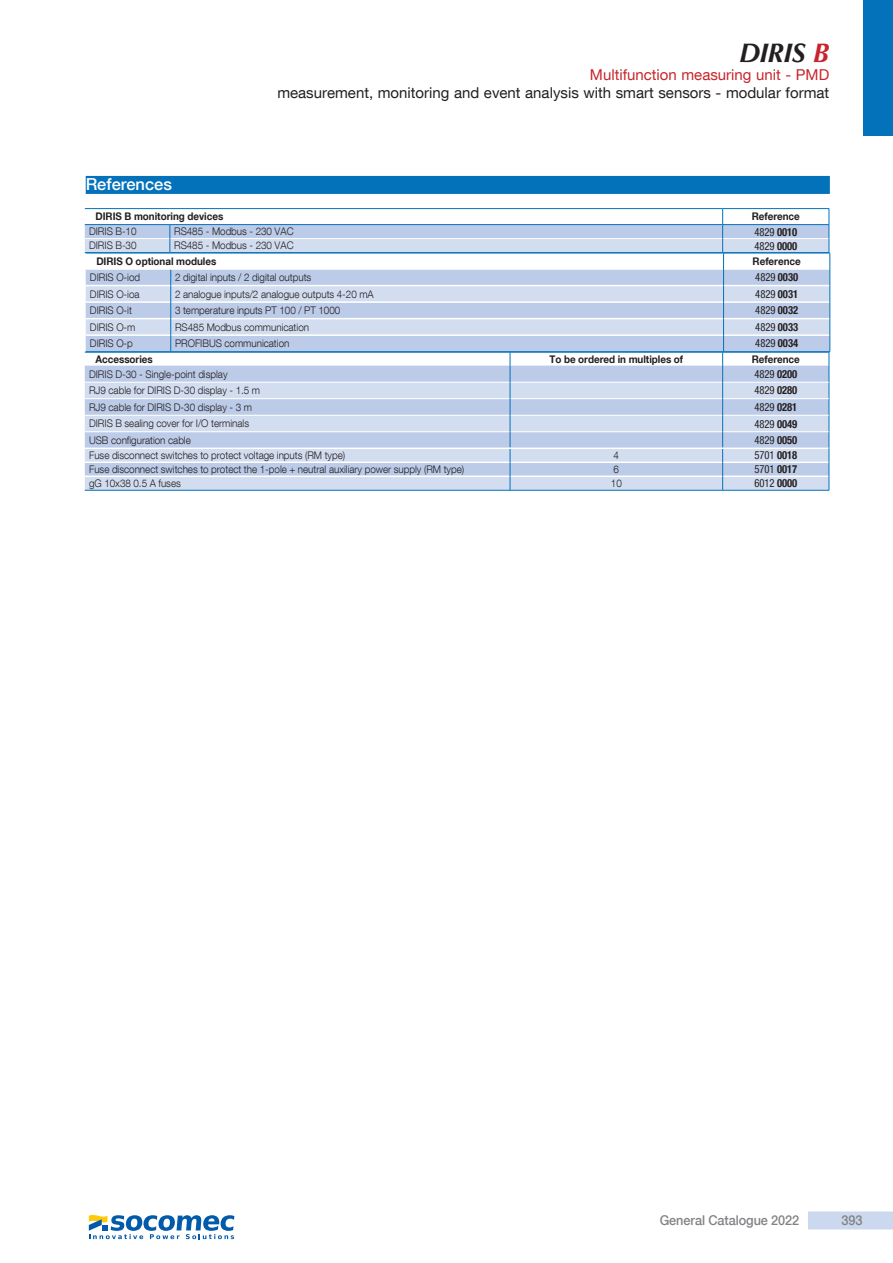
<style>
.page{position:relative;width:893px;height:1263px;background:#fff}
.page>*{position:absolute;margin:0;border:0;box-sizing:border-box;transform-origin:0 0}
.t1{font:italic 700 27px "Optima LT Std";letter-spacing:-.025em;color:#231f20}
.titre_Bandeau_réf{font:500 16.5px "Helvetica Neue LT Com";color:#fff}
.t2{font:15px "Helvetica Neue LT Com";color:#231f20}
.t3{font:15px "Helvetica Neue LT Com";color:#c8242b}
.t4{font:500 13.5px "Helvetica Neue LT Com";letter-spacing:-.005em;color:#808285;scale:.94 1}
.Ref_produit{font:condensed 11.25px "Helvetica Neue LT Com";color:#231f20;scale:.94 1}
.texte_tablo_Gauch{font:300 10.5px "Helvetica Neue LT Com";letter-spacing:-.005em;color:#231f20;scale:.94 1}
.Tetiere_tablo_Gau{font:700 10.5px "Helvetica Neue LT Com";letter-spacing:-.005em;color:#231f20;scale:.94 1}
.Tetiere_tablo_cen{font:700 10.5px "Helvetica Neue LT Com";letter-spacing:-.005em;color:#231f20;scale:.94 1}
.texte_tablo_Centr{font:300 10.5px "Helvetica Neue LT Com";color:#231f20;scale:.94 1}
.s1{color:#c8242b}
.s2{font-weight:700}
</style>
<div class="page">
<div style="left:808px;top:1211px;width:85px;height:18px;background:#ccd8ed"></div>
<div style="left:863px;top:0;width:30px;height:136px;background:#0372bb"></div>
<div style="left:86px;top:176px;width:744px;height:18px;background:#0372bb"></div>
<hr style="left:723px;top:208px;width:106px;height:1px;background:#0372bb">
<hr style="left:85px;top:208px;width:85px;height:1px;background:#0372bb">
<hr style="left:170px;top:208px;width:553px;height:1px;background:#0372bb">
<svg style="left:85px;top:209px;width:746px;height:281px"></svg>
<hr style="left:85px;top:490px;width:425px;height:1px;background:#0372bb">
<hr style="left:510px;top:490px;width:213px;height:1px;background:#0372bb">
<hr style="left:723px;top:490px;width:106px;height:1px;background:#0372bb">
<svg style="left:89px;top:1215px;width:145px;height:24px"></svg>
<p class="titre_Bandeau_réf" style="left:86px;top:175px;width:88px">References</p>
<h1 class="t1" style="left:739px;top:37px;width:92px">DIRIS <span class="s1">B</span></h1>
<h3 class="t3" style="left:590px;top:66px;width:241px">Multifunction measuring unit - PMD</h3>
<h3 class="t2" style="left:277px;top:84px;width:553px">measurement, monitoring and event analysis with smart sensors - modular format</h3>
<p class="Tetiere_tablo_Gau" style="left:95px;top:210px;width:138px">DIRIS B monitoring devices</p>
<p class="Tetiere_tablo_cen" style="left:752px;top:210px;width:53px">Reference</p>
<p class="texte_tablo_Gauch" style="left:89px;top:225px;width:52px">DIRIS B-10</p>
<p class="texte_tablo_Gauch" style="left:174px;top:225px;width:129px">RS485 - Modbus - 230 VAC</p>
<p class="Ref_produit" style="left:754px;top:225px;width:47px">4829 <span class="s2">0010</span></p>
<p class="texte_tablo_Gauch" style="left:89px;top:239px;width:52px">DIRIS B-30</p>
<p class="texte_tablo_Gauch" style="left:174px;top:239px;width:129px">RS485 - Modbus - 230 VAC</p>
<p class="Ref_produit" style="left:754px;top:239px;width:47px">4829 <span class="s2">0000</span></p>
<p class="Tetiere_tablo_Gau" style="left:96px;top:254px;width:129px">DIRIS O optional modules</p>
<p class="Tetiere_tablo_cen" style="left:753px;top:254px;width:53px">Reference</p>
<p class="texte_tablo_Gauch" style="left:90px;top:271px;width:55px">DIRIS O-iod</p>
<p class="texte_tablo_Gauch" style="left:175px;top:271px;width:147px">2 digital inputs / 2 digital outputs</p>
<p class="Ref_produit" style="left:755px;top:271px;width:47px">4829 <span class="s2">0030</span></p>
<p class="texte_tablo_Gauch" style="left:90px;top:287px;width:54px">DIRIS O-ioa</p>
<p class="texte_tablo_Gauch" style="left:175px;top:287px;width:213px">2 analogue inputs/2 analogue outputs 4-20 mA</p>
<p class="Ref_produit" style="left:755px;top:287px;width:47px">4829 <span class="s2">0031</span></p>
<p class="texte_tablo_Gauch" style="left:90px;top:304px;width:46px">DIRIS O-it</p>
<p class="texte_tablo_Gauch" style="left:175px;top:304px;width:177px">3 temperature inputs PT 100 / PT 1000</p>
<p class="Ref_produit" style="left:755px;top:304px;width:47px">4829 <span class="s2">0032</span></p>
<p class="texte_tablo_Gauch" style="left:90px;top:320px;width:50px">DIRIS O-m</p>
<p class="texte_tablo_Gauch" style="left:175px;top:320px;width:144px">RS485 Modbus communication</p>
<p class="Ref_produit" style="left:755px;top:320px;width:47px">4829 <span class="s2">0033</span></p>
<p class="texte_tablo_Gauch" style="left:90px;top:337px;width:47px">DIRIS O-p</p>
<p class="texte_tablo_Gauch" style="left:175px;top:337px;width:123px">PROFIBUS communication</p>
<p class="Ref_produit" style="left:755px;top:337px;width:47px">4829 <span class="s2">0034</span></p>
<p class="Tetiere_tablo_Gau" style="left:95px;top:352px;width:63px">Accessories</p>
<p class="Tetiere_tablo_cen" style="left:549px;top:352px;width:144px">To be ordered in multiples of</p>
<p class="Tetiere_tablo_cen" style="left:752px;top:352px;width:53px">Reference</p>
<p class="texte_tablo_Gauch" style="left:89px;top:367px;width:149px">DIRIS D-30 - Single-point display</p>
<p class="Ref_produit" style="left:754px;top:367px;width:47px">4829 <span class="s2">0200</span></p>
<p class="texte_tablo_Gauch" style="left:89px;top:384px;width:183px">RJ9 cable for DIRIS D-30 display - 1.5 m</p>
<p class="Ref_produit" style="left:754px;top:384px;width:47px">4829 <span class="s2">0280</span></p>
<p class="texte_tablo_Gauch" style="left:89px;top:401px;width:175px">RJ9 cable for DIRIS D-30 display - 3 m</p>
<p class="Ref_produit" style="left:754px;top:400px;width:47px">4829 <span class="s2">0281</span></p>
<p class="texte_tablo_Gauch" style="left:89px;top:417px;width:172px">DIRIS B sealing cover for I/O terminals</p>
<p class="Ref_produit" style="left:754px;top:417px;width:47px">4829 <span class="s2">0049</span></p>
<p class="texte_tablo_Gauch" style="left:89px;top:434px;width:110px">USB configuration cable</p>
<p class="Ref_produit" style="left:754px;top:433px;width:47px">4829 <span class="s2">0050</span></p>
<p class="texte_tablo_Gauch" style="left:89px;top:449px;width:274px">Fuse disconnect switches to protect voltage inputs (RM type)</p>
<p class="texte_tablo_Centr" style="left:614px;top:449px;width:7px">4</p>
<p class="Ref_produit" style="left:754px;top:449px;width:47px">5701 <span class="s2">0018</span></p>
<p class="texte_tablo_Gauch" style="left:89px;top:463px;width:401px">Fuse disconnect switches to protect the 1-pole + neutral auxiliary power supply (RM type)</p>
<p class="texte_tablo_Centr" style="left:614px;top:463px;width:7px">6</p>
<p class="Ref_produit" style="left:754px;top:463px;width:47px">5701 <span class="s2">0017</span></p>
<p class="texte_tablo_Gauch" style="left:89px;top:477px;width:99px">gG 10x38 0.5 A fuses</p>
<p class="texte_tablo_Centr" style="left:611px;top:477px;width:13px">10</p>
<p class="Ref_produit" style="left:754px;top:477px;width:47px">6012 <span class="s2">0000</span></p>
<p class="t4" style="left:660px;top:1212px;width:150px">General Catalogue 2022</p>
<p class="t4" style="left:841px;top:1212px;width:24px">393</p>
</div>
